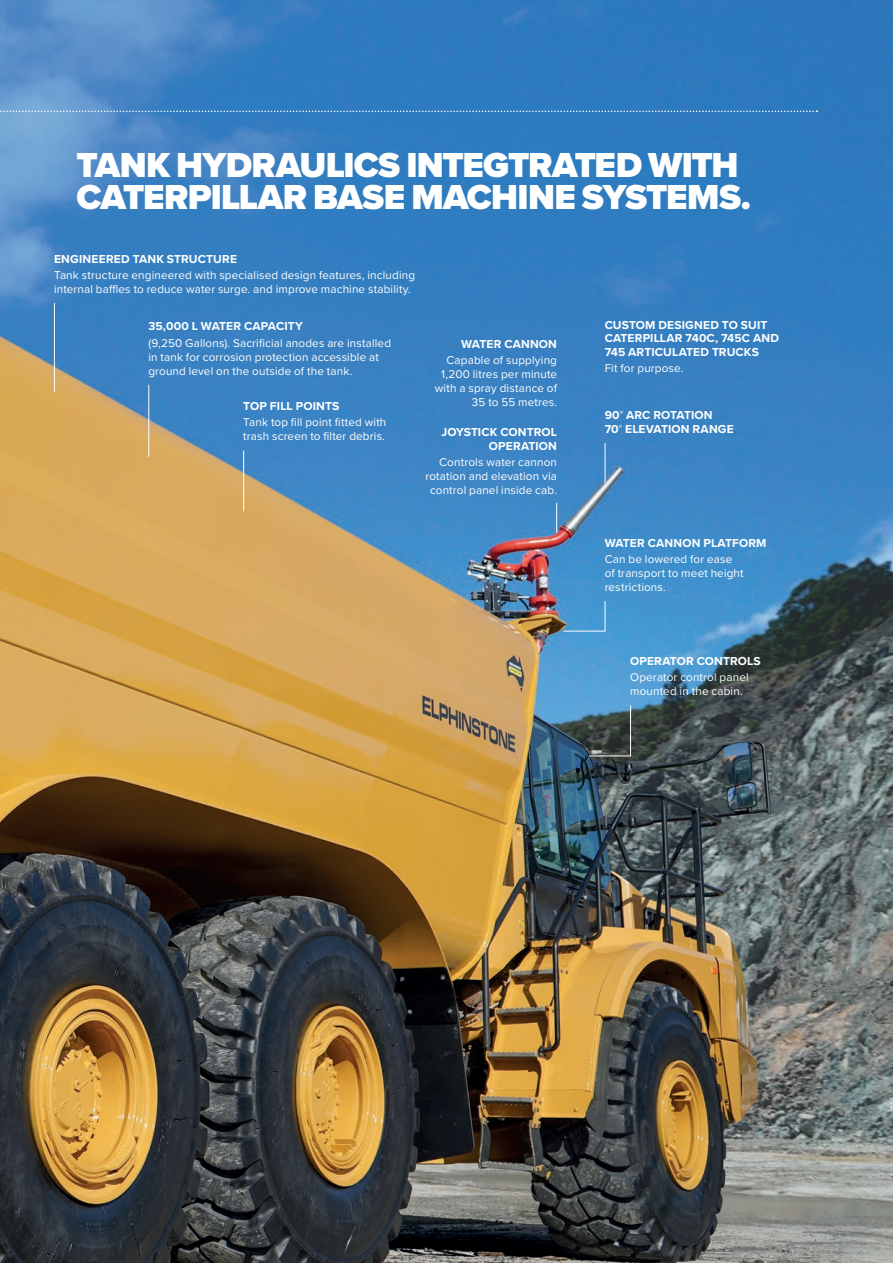
<style>
.page{position:relative;width:893px;height:1263px;background:#fff}
.page>*{position:absolute;margin:0;border:0;box-sizing:border-box;transform-origin:0 0}
.Page_Heading{font:900 36px/31.5px "Proxima Nova";letter-spacing:-.02em;color:#fff}
.Features_Subheads{font:700 12px/13.5px "Proxima Nova";letter-spacing:.01em;color:#fff}
.Features_Subheads-2{font:11.7px/14.1px "Proxima Nova";letter-spacing:.01em;color:#fff}
.s1{font-weight:300}
</style>
<div class="page">
<img style="left:0;top:0;width:893px;height:1263px">
<hr style="left:556px;top:503px;width:1px;height:30px;background:#fff">
<svg style="left:0;top:111px;width:817px;height:1px"></svg>
<hr style="left:54px;top:303px;width:1px;height:89px;background:#fff">
<svg style="left:563px;top:600px;width:43px;height:32px"></svg>
<svg style="left:588px;top:704px;width:43px;height:53px;background:#485b61"></svg>
<hr style="left:148px;top:385px;width:1px;height:72px;background:#fff">
<hr style="left:243px;top:451px;width:1px;height:60px;background:#fff">
<hr style="left:605px;top:443px;width:1px;height:40px;background:#fff">
<p class="Page_Heading" style="left:77px;top:149px;width:676px">TANK HYDRAULICS INTEGTRATED WITH<br>CATERPILLAR BASE MACHINE SYSTEMS.</p>
<p class="Features_Subheads" style="left:54px;top:252px;width:184px">ENGINEERED TANK STRUCTURE</p>
<p class="Features_Subheads-2" style="left:54px;top:267px;width:363px">Tank structure engineered with specialised design features, including internal baffles to reduce water surge. and improve machine stability.</p>
<p class="Features_Subheads" style="left:605px;top:318px;width:176px">CUSTOM DESIGNED TO SUIT<br>CATERPILLAR 740C, 745C AND<br>745 ARTICULATED TRUCKS</p>
<p class="Features_Subheads-2" style="left:605px;top:360px;width:80px">Fit for purpose.</p>
<p class="Features_Subheads" style="left:148px;top:319px;width:156px">35,000 L WATER CAPACITY</p>
<p class="Features_Subheads-2" style="left:148px;top:335px;width:244px">(9,250 Gallons). Sacrificial anodes are installed in tank for corrosion protection accessible at ground level on the outside of the tank.</p>
<p class="Features_Subheads" style="left:243px;top:399px;width:98px">TOP FILL POINTS</p>
<p class="Features_Subheads-2" style="left:243px;top:415px;width:145px">Tank top fill point fitted with trash screen to filter debris.</p>
<p class="Features_Subheads" style="left:605px;top:408px;width:131px">90<span class="s1">°</span> ARC ROTATION<br>70<span class="s1">°</span> ELEVATION RANGE</p>
<p class="Features_Subheads" style="left:461px;top:337px;width:97px">WATER CANNON</p>
<p class="Features_Subheads-2" style="left:435px;top:353px;width:124px;text-align:right">Capable of supplying<br>1,200 litres per minute with a spray distance of<br>35 to 55 metres.</p>
<p class="Features_Subheads" style="left:441px;top:425px;width:117px;text-align:right">JOYSTICK CONTROL<br>OPERATION</p>
<p class="Features_Subheads-2" style="left:425px;top:454px;width:133px;text-align:right">Controls water cannon rotation and elevation via control panel inside cab.</p>
<p class="Features_Subheads" style="left:605px;top:536px;width:163px">WATER CANNON PLATFORM</p>
<p class="Features_Subheads-2" style="left:605px;top:551px;width:141px">Can be lowered for ease of transport to meet height restrictions.</p>
<p class="Features_Subheads" style="left:630px;top:654px;width:132px">OPERATOR CONTROLS</p>
<p class="Features_Subheads-2" style="left:630px;top:670px;width:120px">Operator control panel mounted in the cabin.</p>
</div>
